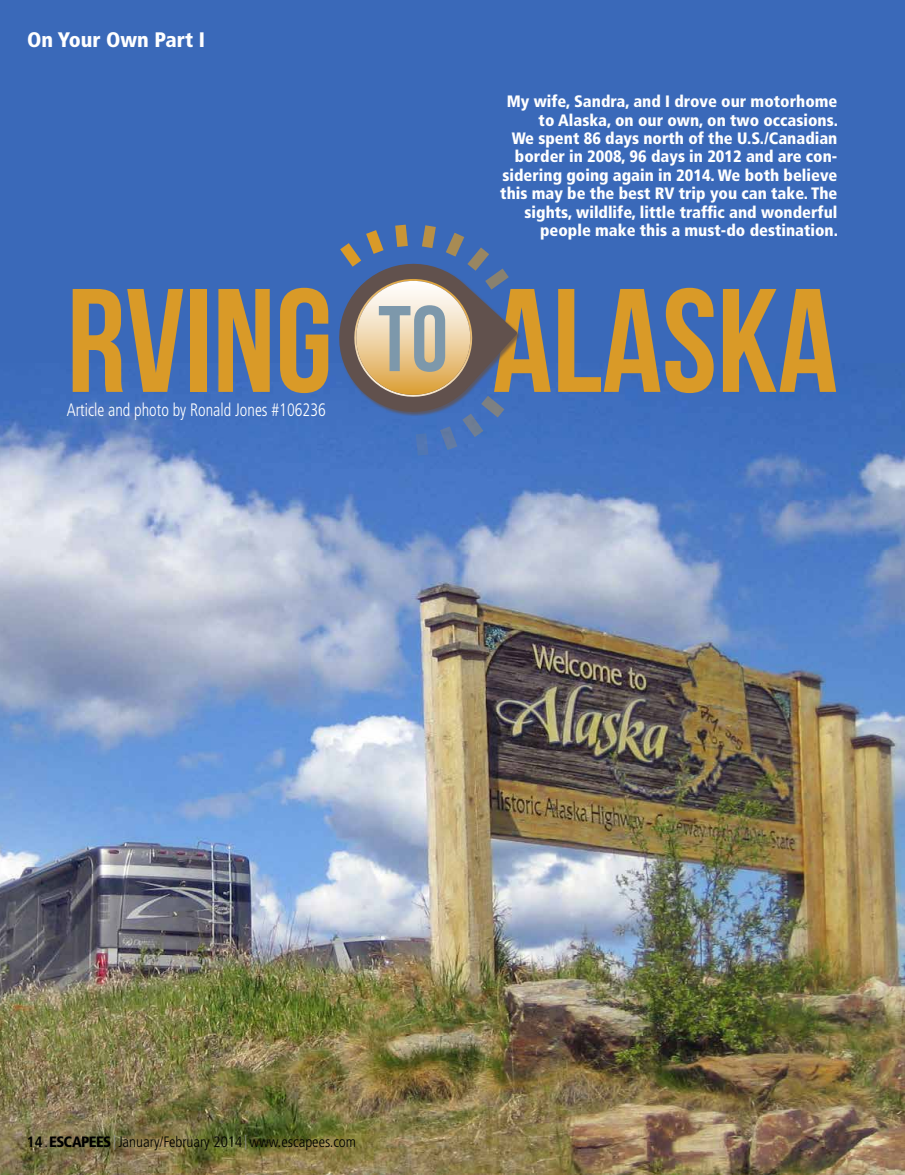
<style>
.page{position:relative;width:905px;height:1175px;background:#fff}
.page>*{position:absolute;margin:0;border:0;box-sizing:border-box;transform-origin:0 0}
.t1{font:147px "Bebas Neue";color:#d99a28}
.t2{font:93px "Bebas Neue";color:#7d98ab}
.t3{font:900 condensed 21px "Frutiger";color:#fff}
.t4{font:300 condensed 18px "Frutiger";color:#fff;scale:.9 1}
.t5{font:900 condensed 16.5px/18.5px "Frutiger";color:#fff;text-align:right}
.t6{font:300 condensed 15px "Frutiger";color:#000}
.s1{font-weight:700}
.s2{font-weight:900}
.s3{color:#939598}
</style>
<div class="page">
<div style="left:0;top:0;width:904px;height:1174px;background:#3a69b9"></div>
<img style="left:0;top:383px;width:904px;height:791px">
<div style="left:339px;top:263px;width:182px;height:153px;background:#3a69b9"></div>
<svg style="left:331px;top:225px;width:186px;height:230px"></svg>
<p class="t3" style="left:27px;top:27px;width:179px">On Your Own Part I</p>
<p class="t5" style="left:500px;top:92px;width:339px">My wife, Sandra, and I drove our motorhome to Alaska, on our own, on two occasions.<br>We spent 86 days north of the U.S./Canadian border in 2008, 96 days in 2012 and are con&shy;sidering going again in 2014. We both believe this may be the best RV trip you can take. The sights, wildlife, little traffic and wonderful people make this a must-do destination.</p>
<h1 class="t1" style="left:67px;top:260px;width:772px">RVING ALASKA</h1>
<p class="t4" style="left:67px;top:399px;width:289px">Article and photo by Ronald Jones #106236</p>
<h2 class="t2" style="left:378px;top:288px;width:71px">TO</h2>
<p class="t6" style="left:27px;top:1133px;width:331px"><span class="s1">14</span> .<span class="s2">ESCAPEES</span> <span class="s3">|</span>January/February 2014 <span class="s3">|</span>www.escapees.com</p>
</div>
